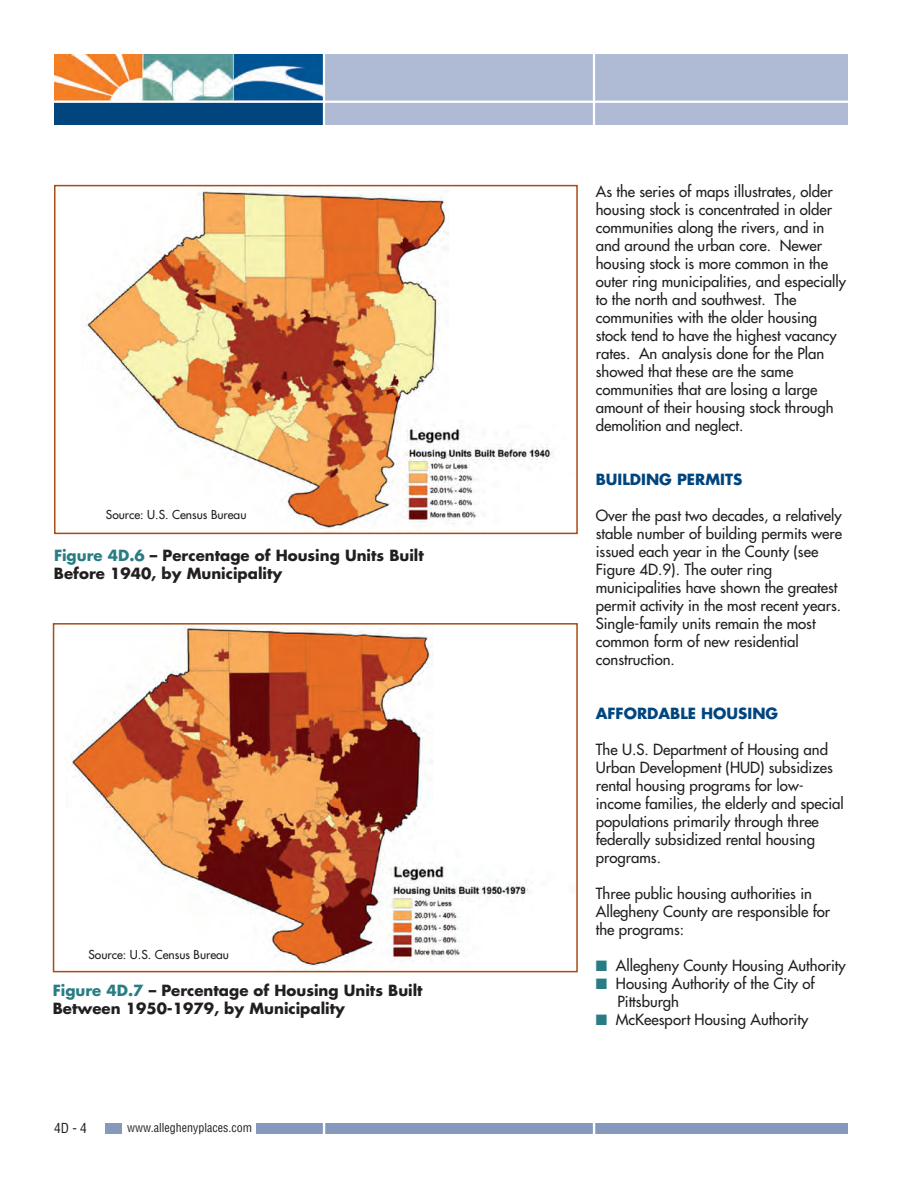
<style>
.page{position:relative;width:918px;height:1188px;background:#fff}
.page>*{position:absolute;margin:0;border:0;box-sizing:border-box;transform-origin:0 0}
.t1{font:500 15px/18px "Futura Std";color:#231f20}
.t2{font:700 15px/18px "Futura Std";color:#231f20}
.t3{font:700 15px "Futura Std";color:#01457f}
.t4{font:condensed 13.5px "Helvetica";color:#231f20}
.t5{font:500 12px "Futura Std";color:#231f20}
.t6{font:condensed 12px "Helvetica";color:#231f20}
.s1{color:#287d84}
</style>
<div class="page">
<div style="left:54px;top:101px;width:270px;height:24px;background:#01457f"></div>
<div style="left:324px;top:54px;width:524px;height:71px;background:#afbad4"></div>
<img style="left:54px;top:54px;width:269px;height:47px">
<div style="left:256px;top:1124px;width:592px;height:10px;background:#8798bd"></div>
<hr style="left:593px;top:52px;width:2px;height:75px;background:#fff">
<svg style="left:323px;top:1124px;width:2px;height:10px"></svg>
<hr style="left:323px;top:52px;width:2px;height:76px;background:#fff">
<hr style="left:53px;top:101px;width:805px;height:2px;background:#fff">
<svg style="left:593px;top:1124px;width:2px;height:10px"></svg>
<div style="left:105px;top:1124px;width:17px;height:10px;background:#8798bd"></div>
<img style="left:65px;top:626px;width:466px;height:342px">
<div style="left:53px;top:623px;width:525px;height:349px;border:2px solid #a84c13"></div>
<img style="left:85px;top:190px;width:468px;height:339px">
<div style="left:54px;top:185px;width:524px;height:349px;border:2px solid #a84c13"></div>
<p class="t5" style="left:106px;top:509px;width:142px">Source: U.S. Census Bureau</p>
<p class="t2" style="left:54px;top:548px;width:371px"><span class="s1">Figure 4D.6</span> – Percentage of Housing Units Built<br>Before 1940, by Municipality</p>
<p class="t5" style="left:88px;top:949px;width:142px">Source: U.S. Census Bureau</p>
<p class="t2" style="left:53px;top:983px;width:371px"><span class="s1">Figure 4D.7</span> – Percentage of Housing Units Built<br>Between 1950-1979, by Municipality</p>
<p class="t4" style="left:54px;top:1123px;width:34px">4D-4</p>
<p class="t6" style="left:127px;top:1123px;width:126px">www.alleghenyplaces.com</p>
<p class="t1" style="left:596px;top:184px;width:252px">As the series of maps illustrates, older housing stock is concentrated in older communities along the rivers, and in and around the urban core. Newer housing stock is more common in the outer ring municipalities, and especially to the north and southwest. The communities with the older housing stock tend to have the highest vacancy rates. An analysis done for the Plan showed that these are the same communities that are losing a large amount of their housing stock through demolition and neglect.</p>
<p class="t3" style="left:596px;top:473px;width:148px">BUILDING PERMITS</p>
<p class="t1" style="left:596px;top:508px;width:248px">Over the past two decades, a relatively stable number of building permits were issued each year in the County (see Figure 4D.9). The outer ring municipalities have shown the greatest permit activity in the most recent years.<br>Single-family units remain the most common form of new residential construction.</p>
<p class="t3" style="left:596px;top:707px;width:184px">AFFORDABLE HOUSING</p>
<p class="t1" style="left:596px;top:742px;width:250px">The U.S. Department of Housing and Urban Development (HUD) subsidizes rental housing programs for low&shy;income families, the elderly and special populations primarily through three federally subsidized rental housing programs.</p>
<p class="t1" style="left:596px;top:886px;width:236px">Three public housing authorities in<br>Allegheny County are responsible for the programs:</p>
<p class="t1" style="left:596px;top:958px;width:251px"><span class="s1">■</span> Allegheny County Housing Authority</p>
<p class="t1" style="left:617px;top:976px;width:199px;text-indent:-22px"><span class="s1">■</span> Housing Authority of the City of<br>Pittsburgh</p>
<p class="t1" style="left:596px;top:1012px;width:214px"><span class="s1">■</span> McKeesport Housing Authority</p>
</div>
